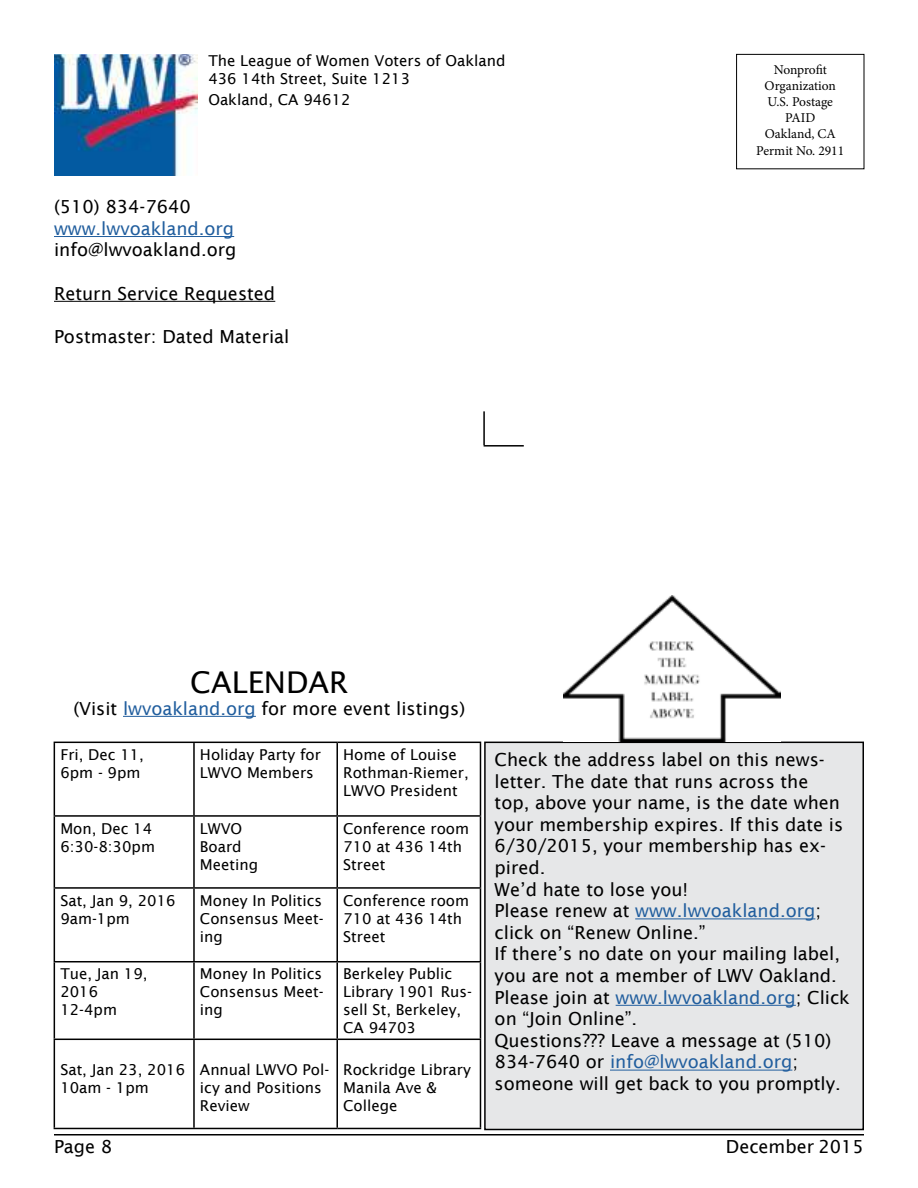
<style>
.page{position:relative;width:918px;height:1188px;background:#fff}
.page>*{position:absolute;margin:0;border:0;box-sizing:border-box;transform-origin:0 0}
.t1{font:30px "Lucida Sans";color:#000}
.t2{font:18px/21.6px "Lucida Sans";color:#000}
.t3{font:18px "Lucida Sans";color:#215e9e}
.t4{font:15px/18px "Lucida Sans";color:#000}
.t5{font:13.5px/16.2px "Minion Pro";color:#000;text-align:center}
.s1{color:#215e9e}
</style>
<div class="page">
<hr style="left:54px;top:1134px;width:810px;height:2px;background:#000">
<div style="left:736px;top:54px;width:128px;height:115px;border:1px solid #000"></div>
<hr style="left:54px;top:236px;width:180px;height:1px;background:#215e9e">
<hr style="left:54px;top:301px;width:221px;height:1px;background:#000">
<div style="left:485px;top:742px;width:378px;height:388px;background:#e6e7e8"></div>
<hr style="left:635px;top:918px;width:180px;height:1px;background:#215e9e">
<hr style="left:616px;top:1005px;width:180px;height:1px;background:#215e9e">
<hr style="left:610px;top:1070px;width:182px;height:1px;background:#215e9e">
<div style="left:484px;top:742px;width:380px;height:388px;border:2px solid #000"></div>
<img style="left:563px;top:596px;width:217px;height:146px">
<img style="left:54px;top:54px;width:144px;height:121px">
<hr style="left:123px;top:716px;width:133px;height:1px;background:#215e9e">
<hr style="left:54px;top:742px;width:140px;height:1px;background:#000">
<hr style="left:54px;top:743px;width:1px;height:72px;background:#000">
<hr style="left:194px;top:742px;width:143px;height:1px;background:#000">
<hr style="left:193px;top:743px;width:2px;height:72px;background:#000">
<hr style="left:337px;top:742px;width:144px;height:1px;background:#000">
<hr style="left:336px;top:743px;width:2px;height:72px;background:#000">
<hr style="left:480px;top:743px;width:1px;height:72px;background:#000">
<hr style="left:54px;top:815px;width:140px;height:2px;background:#000">
<hr style="left:54px;top:817px;width:1px;height:70px;background:#000">
<hr style="left:194px;top:815px;width:143px;height:2px;background:#000">
<hr style="left:193px;top:817px;width:2px;height:70px;background:#000">
<hr style="left:337px;top:815px;width:144px;height:2px;background:#000">
<hr style="left:336px;top:817px;width:2px;height:70px;background:#000">
<hr style="left:480px;top:817px;width:1px;height:70px;background:#000">
<hr style="left:54px;top:887px;width:140px;height:2px;background:#000">
<hr style="left:54px;top:889px;width:1px;height:72px;background:#000">
<hr style="left:194px;top:887px;width:143px;height:2px;background:#000">
<hr style="left:193px;top:889px;width:2px;height:72px;background:#000">
<hr style="left:337px;top:887px;width:144px;height:2px;background:#000">
<hr style="left:336px;top:889px;width:2px;height:72px;background:#000">
<hr style="left:480px;top:889px;width:1px;height:72px;background:#000">
<hr style="left:54px;top:961px;width:140px;height:1px;background:#000">
<hr style="left:54px;top:962px;width:1px;height:77px;background:#000">
<hr style="left:194px;top:961px;width:143px;height:1px;background:#000">
<hr style="left:193px;top:962px;width:2px;height:77px;background:#000">
<hr style="left:337px;top:961px;width:144px;height:1px;background:#000">
<hr style="left:336px;top:962px;width:2px;height:77px;background:#000">
<hr style="left:480px;top:962px;width:1px;height:77px;background:#000">
<hr style="left:54px;top:1039px;width:140px;height:1px;background:#000">
<hr style="left:54px;top:1040px;width:1px;height:88px;background:#000">
<hr style="left:194px;top:1039px;width:143px;height:1px;background:#000">
<hr style="left:193px;top:1040px;width:2px;height:88px;background:#000">
<hr style="left:337px;top:1039px;width:144px;height:1px;background:#000">
<hr style="left:336px;top:1040px;width:2px;height:88px;background:#000">
<hr style="left:480px;top:1040px;width:1px;height:88px;background:#000">
<hr style="left:54px;top:1128px;width:140px;height:1px;background:#000">
<hr style="left:194px;top:1128px;width:143px;height:1px;background:#000">
<hr style="left:337px;top:1128px;width:144px;height:1px;background:#000">
<hr style="left:483px;top:411px;width:2px;height:34px;background:#000">
<hr style="left:484px;top:445px;width:40px;height:2px;background:#000">
<p class="t4" style="left:208px;top:51px;width:299px">The League of Women Voters of Oakland<br>436 14th Street, Suite 1213</p>
<p class="t4" style="left:208px;top:91px;width:144px">Oakland, CA 94612</p>
<p class="t2" style="left:54px;top:196px;width:138px">(510) 834-7640</p>
<p class="t3" style="left:54px;top:218px;width:182px">www.lwvoakland.org</p>
<p class="t2" style="left:54px;top:239px;width:184px">info@lwvoakland.org</p>
<p class="t2" style="left:54px;top:282px;width:223px">Return Service Requested</p>
<p class="t2" style="left:54px;top:326px;width:237px">Postmaster: Dated Material</p>
<p class="t5" style="left:756px;top:61px;width:89px">Nonprofit<br>Organization<br>U.S. Postage<br>PAID<br>Oakland, CA<br>Permit No. 2911</p>
<h1 class="t1" style="left:190px;top:665px;width:160px">CALENDAR</h1>
<p class="t2" style="left:73px;top:697px;width:393px">(Visit <span class="s1">lwvoakland.org</span> for more event listings)</p>
<p class="t4" style="left:60px;top:746px;width:85px">Fri, Dec 11,<br>6pm - 9pm</p>
<p class="t4" style="left:200px;top:746px;width:122px">Holiday Party for<br>LWVO Members</p>
<p class="t4" style="left:343px;top:746px;width:127px">Home of Louise<br>Rothman-Riemer,<br>LWVO President</p>
<p class="t4" style="left:60px;top:819px;width:96px">Mon, Dec 14<br>6:30-8:30pm</p>
<p class="t4" style="left:200px;top:819px;width:60px">LWVO<br>Board<br>Meeting</p>
<p class="t4" style="left:343px;top:819px;width:127px">Conference room<br>710 at 436 14th<br>Street</p>
<p class="t4" style="left:60px;top:891px;width:117px">Sat, Jan 9, 2016<br>9am-1pm</p>
<p class="t4" style="left:200px;top:891px;width:125px;text-align:justify">Money In Politics Consensus Meet&shy;ing</p>
<p class="t4" style="left:343px;top:891px;width:127px">Conference room<br>710 at 436 14th<br>Street</p>
<p class="t4" style="left:60px;top:965px;width:89px">Tue, Jan 19,<br>2016<br>12-4pm</p>
<p class="t4" style="left:200px;top:965px;width:125px;text-align:justify">Money In Politics Consensus Meet&shy;ing</p>
<p class="t4" style="left:343px;top:965px;width:130px">Berkeley Public<br>Library 1901 Rus&shy;sell St, Berkeley,<br>CA 94703</p>
<p class="t4" style="left:60px;top:1060px;width:126px">Sat, Jan 23, 2016<br>10am - 1pm</p>
<p class="t4" style="left:200px;top:1060px;width:131px">Annual LWVO Pol&shy;icy and Positions<br>Review</p>
<p class="t4" style="left:343px;top:1060px;width:129px">Rockridge Library<br>Manila Ave &amp;<br>College</p>
<p class="t2" style="left:495px;top:749px;width:357px">Check the address label on this news&shy;letter. The date that runs across the<br>top, above your name, is the date when your membership expires. If this date is<br>6/30/2015, your membership has ex&shy;pired.<br>We’d hate to lose you!<br>Please renew at <span class="s1">www.lwvoakland.org</span>; click on “Renew Online.”<br>If there’s no date on your mailing label, you are not a member of LWV Oakland.<br>Please join at <span class="s1">www.lwvoakland.org</span>; Click on “Join Online”.<br>Questions??? Leave a message at (510)<br>834-7640 or <span class="s1">info@lwvoakland.org</span>; someone will get back to you promptly.</p>
<p class="t2" style="left:54px;top:1136px;width:60px">Page 8</p>
<p class="t2" style="left:726px;top:1136px;width:140px">December 2015</p>
</div>
